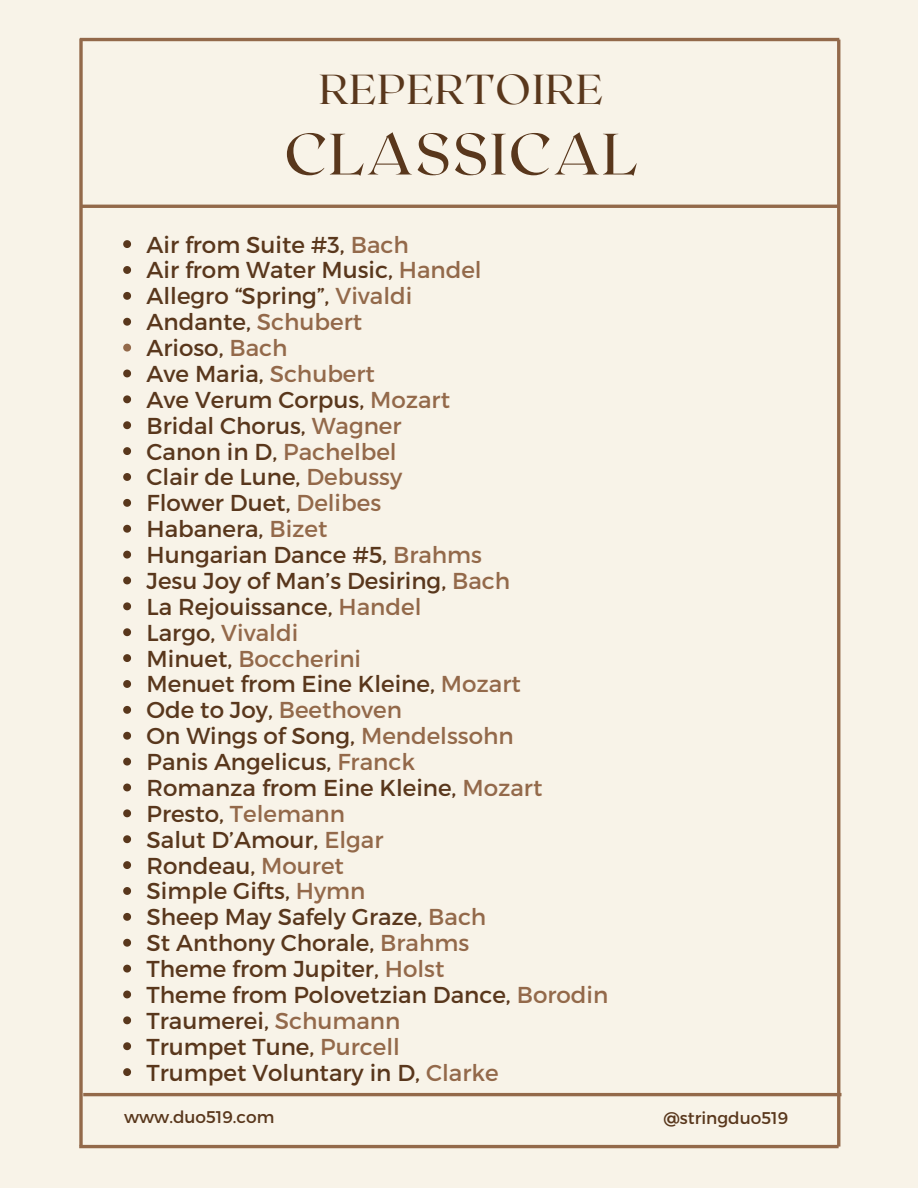
<style>
.page{position:relative;width:918px;height:1188px;background:#f8f3e8}
.page>*{position:absolute;margin:0;border:0;box-sizing:border-box;transform-origin:0 0}
.t1{font:58.2px "Roxborough CF";letter-spacing:.035em;color:#59371c}
.t2{font:41.85px "Roxborough CF";letter-spacing:.035em;color:#59371c}
.t3{font:22.95px/25.8px "Montserrat";color:#59371c}
.t4{font:16.95px "Montserrat";color:#59371c}
.s1{color:#93694a}
</style>
<div class="page">
<hr style="left:80px;top:205px;width:759px;height:3px;background:#93694a">
<hr style="left:83px;top:1093px;width:758px;height:3px;background:#93694a">
<hr style="left:80px;top:38px;width:759px;height:3px;background:#93694a">
<svg style="left:79px;top:39px;width:4px;height:1106px;background:#a27e62"></svg>
<hr style="left:837px;top:40px;width:3px;height:1107px;background:#93694a">
<hr style="left:79px;top:1145px;width:760px;height:3px;background:#93694a">
<svg style="left:123px;top:240px;width:8px;height:8px"></svg>
<svg style="left:123px;top:266px;width:8px;height:8px"></svg>
<svg style="left:123px;top:292px;width:8px;height:8px"></svg>
<svg style="left:123px;top:318px;width:8px;height:8px"></svg>
<svg style="left:123px;top:344px;width:8px;height:8px"></svg>
<svg style="left:123px;top:370px;width:8px;height:7px"></svg>
<svg style="left:123px;top:395px;width:8px;height:8px"></svg>
<svg style="left:123px;top:421px;width:8px;height:8px"></svg>
<svg style="left:123px;top:447px;width:8px;height:8px"></svg>
<svg style="left:123px;top:473px;width:8px;height:8px"></svg>
<svg style="left:123px;top:499px;width:8px;height:8px"></svg>
<svg style="left:123px;top:525px;width:8px;height:8px"></svg>
<svg style="left:123px;top:551px;width:8px;height:8px"></svg>
<svg style="left:123px;top:577px;width:8px;height:7px"></svg>
<svg style="left:123px;top:602px;width:8px;height:8px"></svg>
<svg style="left:123px;top:628px;width:8px;height:8px"></svg>
<svg style="left:123px;top:654px;width:8px;height:8px"></svg>
<svg style="left:123px;top:680px;width:8px;height:8px"></svg>
<svg style="left:123px;top:706px;width:8px;height:8px"></svg>
<svg style="left:123px;top:732px;width:8px;height:8px"></svg>
<svg style="left:123px;top:758px;width:8px;height:8px"></svg>
<svg style="left:123px;top:784px;width:8px;height:7px"></svg>
<svg style="left:123px;top:809px;width:8px;height:8px"></svg>
<svg style="left:123px;top:835px;width:8px;height:8px"></svg>
<svg style="left:123px;top:861px;width:8px;height:8px"></svg>
<svg style="left:123px;top:887px;width:8px;height:8px"></svg>
<svg style="left:123px;top:913px;width:8px;height:8px"></svg>
<svg style="left:123px;top:939px;width:8px;height:8px"></svg>
<svg style="left:123px;top:965px;width:8px;height:8px"></svg>
<svg style="left:123px;top:991px;width:8px;height:7px"></svg>
<svg style="left:123px;top:1016px;width:8px;height:8px"></svg>
<svg style="left:123px;top:1042px;width:8px;height:8px"></svg>
<svg style="left:123px;top:1068px;width:8px;height:8px"></svg>
<h2 class="t2" style="left:319px;top:62px;width:285px">REPERTOIRE</h2>
<h1 class="t1" style="left:284px;top:116px;width:355px">CLASSICAL</h1>
<p class="t3" style="left:147px;top:230px;width:463px">Air from Suite #3, <span class="s1">Bach<br></span>Air from Water Music, <span class="s1">Handel<br></span>Allegro “Spring”, <span class="s1">Vivaldi<br></span>Andante, <span class="s1">Schubert<br></span>Arioso, <span class="s1">Bach<br></span>Ave Maria, <span class="s1">Schubert<br></span>Ave Verum Corpus, <span class="s1">Mozart<br></span>Bridal Chorus, <span class="s1">Wagner<br></span>Canon in D, <span class="s1">Pachelbel<br></span>Clair de Lune, <span class="s1">Debussy<br></span>Flower Duet, <span class="s1">Delibes<br></span>Habanera, <span class="s1">Bizet<br></span>Hungarian Dance #5, <span class="s1">Brahms<br></span>Jesu Joy of Man’s Desiring, <span class="s1">Bach<br></span>La Rejouissance, <span class="s1">Handel<br></span>Largo, <span class="s1">Vivaldi<br></span>Minuet, <span class="s1">Boccherini<br></span>Menuet from Eine Kleine, <span class="s1">Mozart<br></span>Ode to Joy, <span class="s1">Beethoven<br></span>On Wings of Song, <span class="s1">Mendelssohn<br></span>Panis Angelicus, <span class="s1">Franck<br></span>Romanza from Eine Kleine, <span class="s1">Mozart<br></span>Presto, <span class="s1">Telemann<br></span>Salut D’Amour, <span class="s1">Elgar<br></span>Rondeau, <span class="s1">Mouret<br></span>Simple Gifts, <span class="s1">Hymn<br></span>Sheep May Safely Graze, <span class="s1">Bach<br></span>St Anthony Chorale, <span class="s1">Brahms<br></span>Theme from Jupiter, <span class="s1">Holst<br></span>Theme from Polovetzian Dance, <span class="s1">Borodin<br></span>Traumerei, <span class="s1">Schumann<br></span>Trumpet Tune, <span class="s1">Purcell<br></span>Trumpet Voluntary in D, <span class="s1">Clarke</span></p>
<p class="t4" style="left:124px;top:1106px;width:152px">www.duo519.com</p>
<p class="t4" style="left:663px;top:1107px;width:126px">@stringduo519</p>
</div>
